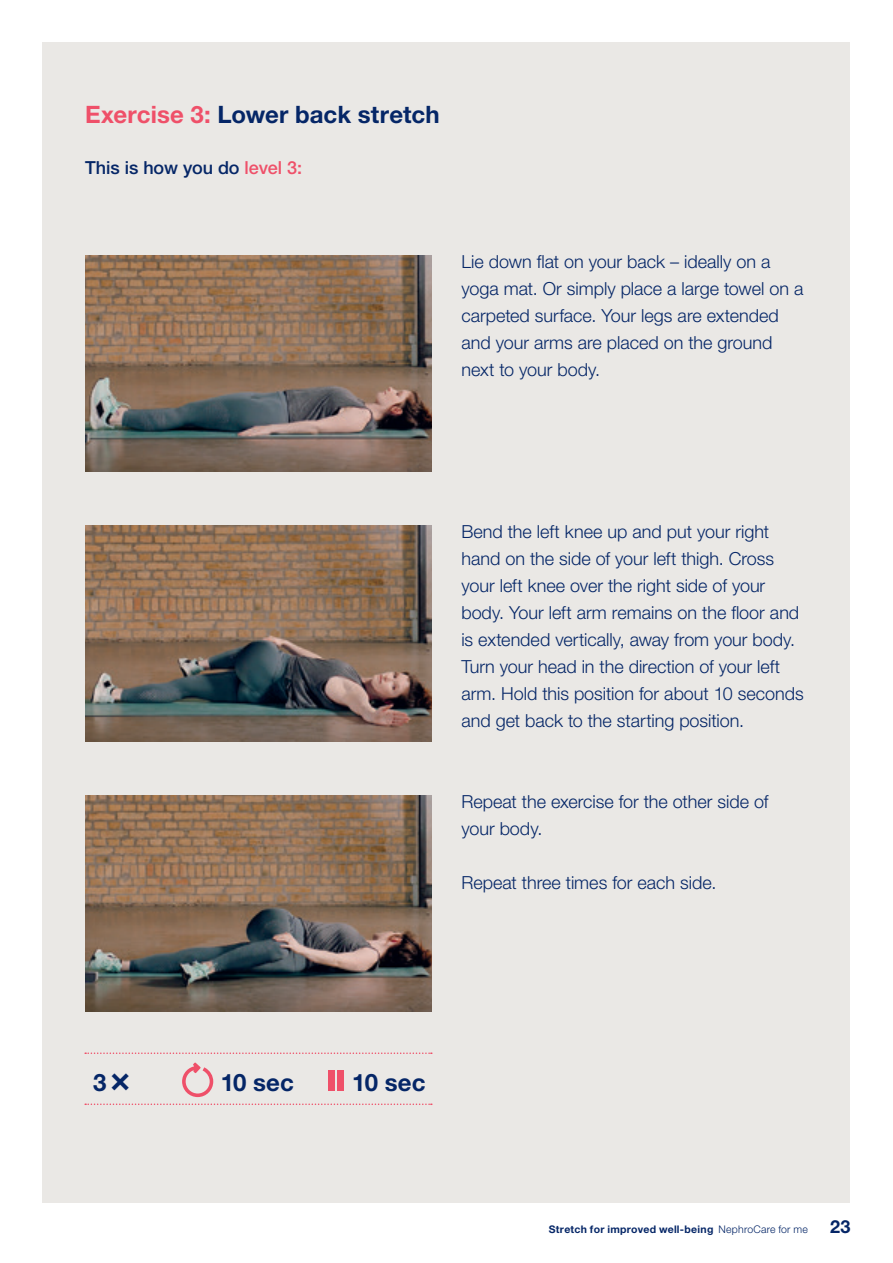
<style>
.page{position:relative;width:893px;height:1263px;background:#fff}
.page>*{position:absolute;margin:0;border:0;box-sizing:border-box;transform-origin:0 0}
.t1{font:700 24px "Helvetica Neue LT Pro";letter-spacing:.005em;color:#052667}
.t2{font:300 18px/27px "Helvetica Neue LT Pro";color:#052667}
.t3{font:500 18px "Helvetica Neue LT Pro";color:#052667}
.t4{font:700 10.5px "Helvetica Neue LT Pro";letter-spacing:.025em;color:#052667}
.s1{color:#ef5069}
.s2{font-size:36px}
.s3{font-weight:300}
.s4{font-size:18px}
</style>
<div class="page">
<div style="left:43px;top:43px;width:807px;height:1160px;background:#eae8e5"></div>
<img style="left:85px;top:255px;width:347px;height:216px">
<img style="left:85px;top:525px;width:347px;height:216px">
<img style="left:85px;top:795px;width:347px;height:216px">
<svg style="left:85px;top:1052px;width:347px;height:53px"></svg>
<div style="left:328px;top:1070px;width:7px;height:20px;background:#ef5069"></div>
<div style="left:337px;top:1070px;width:7px;height:20px;background:#ef5069"></div>
<h1 class="t1" style="left:85px;top:100px;width:356px"><span class="s1">Exercise 3:</span> Lower back stretch</h1>
<p class="t3" style="left:85px;top:157px;width:218px">This is how you do <span class="s1">level 3:</span></p>
<p class="t2" style="left:461px;top:248px;width:344px">Lie down flat on your back – ideally on a yoga mat. Or simply place a large towel on a carpeted surface. Your legs are extended and your arms are placed on the ground next to your body.</p>
<p class="t2" style="left:461px;top:518px;width:344px">Bend the left knee up and put your right hand on the side of your left thigh. Cross your left knee over the right side of your body. Your left arm remains on the floor and is extended vertically, away from your body.<br>Turn your head in the direction of your left arm. Hold this position for about 10 seconds and get back to the starting position.</p>
<p class="t2" style="left:461px;top:788px;width:308px">Repeat the exercise for the other side of your body.</p>
<p class="t2" style="left:461px;top:869px;width:256px">Repeat three times for each side.</p>
<h1 class="t1" style="left:93px;top:1067px;width:39px">3<span class="s2">×</span></h1>
<h1 class="t1" style="left:221px;top:1067px;width:75px">10 sec</h1>
<h1 class="t1" style="left:352px;top:1067px;width:75px">10 sec</h1>
<p class="t4" style="left:549px;top:1223px;width:303px">Stretch for improved well-being <span class="s3">NephroCare for me</span> <span class="s4">23</span></p>
</div>
